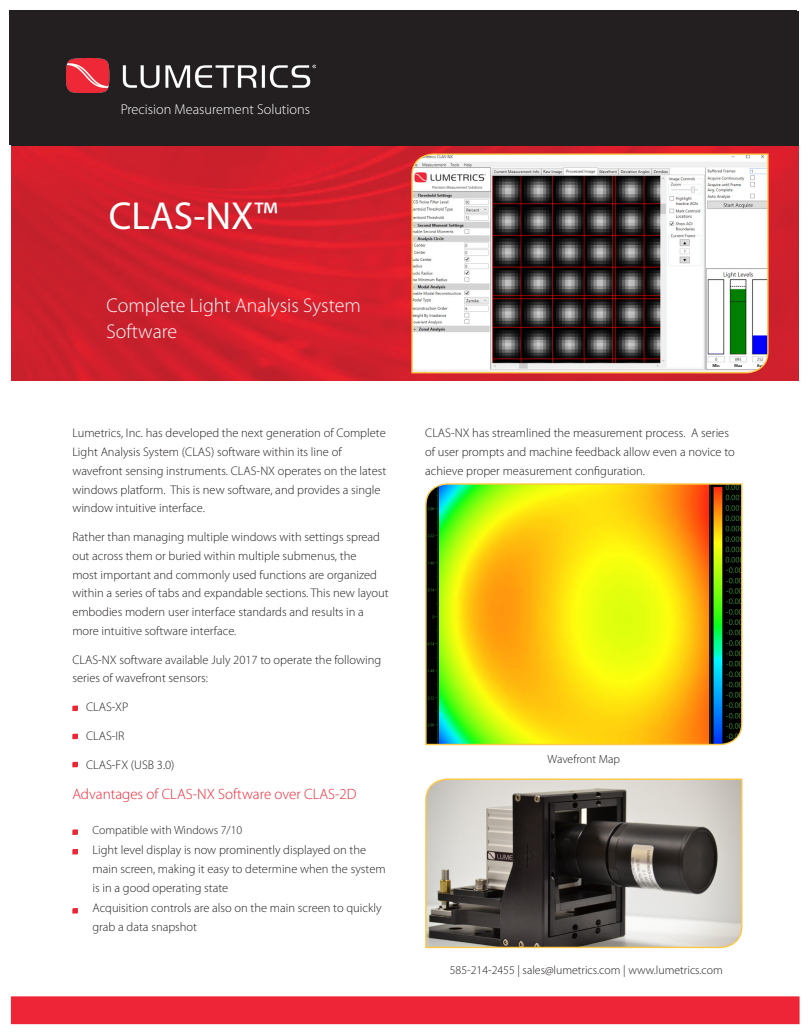
<style>
.page{position:relative;width:810px;height:1035px;background:#fff}
.page>*{position:absolute;margin:0;border:0;box-sizing:border-box;transform-origin:0 0}
.t1{font:39.12px "Myriad Pro";color:#fff}
.t2{font:300 20px/25.8px "Myriad Pro";color:#fff}
.t3{font:300 15px "Myriad Pro";color:#ed2536}
.t4{font:300 14.25px "Myriad Pro";color:#fff}
.t5{font:300 12.5px/18.8px "Myriad Pro";color:#231f20}
.t6{font:300 11.88px "Myriad Pro";color:#231f20}
</style>
<div class="page">
<img style="left:11px;top:146px;width:788px;height:235px">
<div style="left:9px;top:10px;width:788px;height:135px;background:#231f20"></div>
<img style="left:66px;top:58px;width:250px;height:35px">
<div style="left:12px;top:997px;width:787px;height:27px;background:#ed2536"></div>
<svg style="left:411px;top:153px;width:358px;height:221px"></svg>
<svg style="left:72px;top:849px;width:6px;height:5px"></svg>
<svg style="left:72px;top:908px;width:6px;height:6px"></svg>
<svg style="left:72px;top:829px;width:6px;height:6px"></svg>
<svg style="left:72px;top:706px;width:6px;height:5px"></svg>
<svg style="left:72px;top:734px;width:6px;height:5px"></svg>
<svg style="left:425px;top:483px;width:318px;height:263px;background:#cfc015"></svg>
<svg style="left:72px;top:762px;width:6px;height:5px"></svg>
<svg style="left:425px;top:778px;width:318px;height:171px;background:#88837b"></svg>
<p class="t4" style="left:121px;top:101px;width:191px">Precision Measurement Solutions</p>
<p class="t1" style="left:109px;top:192px;width:171px">CLAS-NX™</p>
<p class="t2" style="left:106px;top:293px;width:256px">Complete Light Analysis System<br>Software</p>
<p class="t5" style="left:72px;top:424px;width:315px">Lumetrics, Inc. has developed the next generation of Complete Light Analysis System (CLAS) software within its line of wavefront sensing instruments. CLAS-NX operates on the latest windows platform. This is new software, and provides a single window intuitive interface.</p>
<p class="t5" style="left:72px;top:528px;width:318px">Rather than managing multiple windows with settings spread out across them or buried within multiple submenus, the<br>most important and commonly used functions are organized within a series of tabs and expandable sections. This new layout embodies modern user interface standards and results in a more intuitive software interface.</p>
<p class="t5" style="left:72px;top:650px;width:310px">CLAS-NX software available July 2017 to operate the following series of wavefront sensors:</p>
<p class="t5" style="left:86px;top:698px;width:44px">CLAS-XP</p>
<p class="t5" style="left:86px;top:726px;width:40px">CLAS-IR</p>
<p class="t5" style="left:86px;top:755px;width:90px">CLAS-FX (USB 3.0)</p>
<p class="t3" style="left:72px;top:786px;width:286px">Advantages of CLAS-NX Software over CLAS-2D</p>
<p class="t6" style="left:92px;top:824px;width:151px">Compatible with Windows 7/10</p>
<p class="t5" style="left:92px;top:841px;width:295px">Light level display is now prominently displayed on the main screen, making it easy to determine when the system is in a good operating state</p>
<p class="t5" style="left:92px;top:898px;width:291px">Acquisition controls are also on the main screen to quickly grab a data snapshot</p>
<p class="t5" style="left:425px;top:424px;width:311px">CLAS-NX has streamlined the measurement process. A series of user prompts and machine feedback allow even a novice to achieve proper measurement configuration.</p>
<p class="t6" style="left:548px;top:753px;width:74px">Wavefront Map</p>
<p class="t6" style="left:450px;top:963px;width:275px">585-214-2455 | sales@lumetrics.com | www.lumetrics.com</p>
</div>
